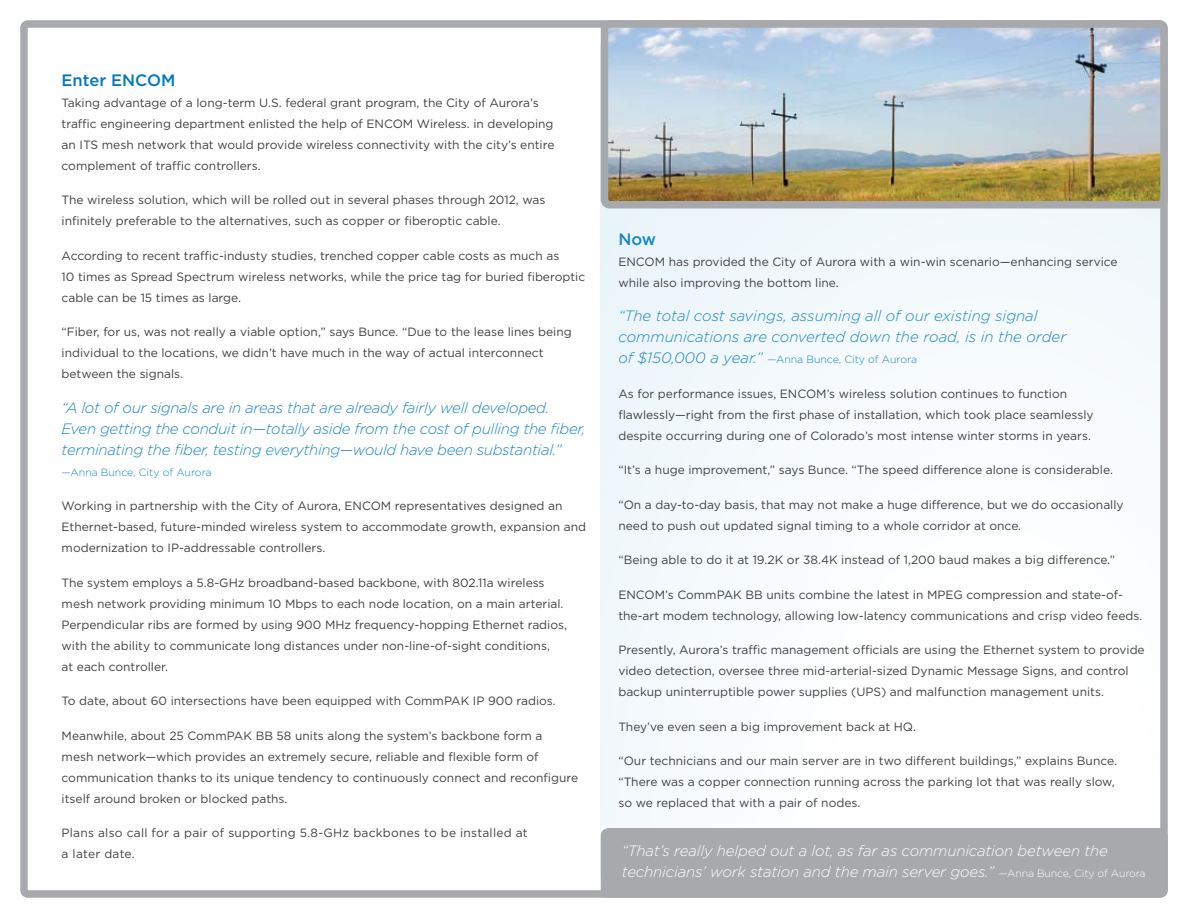
<style>
.page{position:relative;width:1188px;height:918px;background:#fff}
.page>*{position:absolute;margin:0;border:0;box-sizing:border-box;transform-origin:0 0}
.t1{font:500 16.5px "Gotham";color:#0079c1}
.t2{font:500 16.5px "Gotham";color:#1a86c7}
.t3{font:italic 300 15px/21px "Gotham";letter-spacing:-.02em;color:#1a86c7}
.t4{font:italic 300 15px/21px "Gotham";letter-spacing:-.01em;color:#fff}
.t5{font:italic 300 15px/21px "Gotham";color:#1a86c7}
.t6{font:12px/21px "Gotham";color:#414142}
.t7{font:12px/21px "Gotham";letter-spacing:.02em;color:#414142}
.t8{font:300 10.5px "Gotham";color:#1a86c7}
.s1{font-style:italic;font-size:15px}
.s2{font-style:normal;font-size:10.5px}
</style>
<div class="page">
<div style="left:601px;top:45px;width:567px;height:833px;background:#f7fbfd"></div>
<div style="left:20px;top:20px;width:1148px;height:878px;border:8px solid #a7a9ac;border-radius:4px"></div>
<img style="left:610px;top:29px;width:549px;height:170px">
<div style="left:601px;top:20px;width:567px;height:188px;border:8px solid #a7a9ac;border-radius:5px"></div>
<div style="left:601px;top:828px;width:567px;height:70px;background:#a7a9ac;border-radius:8px"></div>
<h1 class="t1" style="left:62px;top:69px;width:75px">Enter ENCOM</h1>
<p class="t6" style="left:62px;top:92px;width:494px">Taking advantage of a long-term U.S. federal grant program, the City of Aurora’s traffic engineering department enlisted the help of ENCOM Wireless. in developing an ITS mesh network that would provide wireless connectivity with the city’s entire complement of traffic controllers.</p>
<p class="t6" style="left:62px;top:189px;width:485px">The wireless solution, which will be rolled out in several phases through 2012, was infinitely preferable to the alternatives, such as copper or fiberoptic cable.</p>
<p class="t6" style="left:62px;top:245px;width:525px">According to recent traffic-industy studies, trenched copper cable costs as much as<br>10 times as Spread Spectrum wireless networks, while the price tag for buried fiberoptic cable can be 15 times as large.</p>
<p class="t6" style="left:62px;top:321px;width:512px">“Fiber, for us, was not really a viable option,” says Bunce. “Due to the lease lines being individual to the locations, we didn’t have much in the way of actual interconnect between the signals.</p>
<p class="t3" style="left:62px;top:397px;width:525px">“A lot of our signals are in areas that are already fairly well developed.<br>Even getting the conduit in—totally aside from the cost of pulling the fiber, terminating the fiber, testing everything—would have been substantial.”</p>
<p class="t8" style="left:62px;top:465px;width:152px">—Anna Bunce, City of Aurora</p>
<p class="t6" style="left:62px;top:495px;width:526px">Working in partnership with the City of Aurora, ENCOM representatives designed an<br>Ethernet-based, future-minded wireless system to accommodate growth, expansion and modernization to IP-addressable controllers.</p>
<p class="t6" style="left:62px;top:572px;width:507px">The system employs a 5.8-GHz broadband-based backbone, with 802.11a wireless mesh network providing minimum 10 Mbps to each node location, on a main arterial.<br>Perpendicular ribs are formed by using 900 MHz frequency-hopping Ethernet radios, with the ability to communicate long distances under non-line-of-sight conditions,<br>at each controller.</p>
<p class="t6" style="left:62px;top:690px;width:496px">To date, about 60 intersections have been equipped with CommPAK IP 900 radios.</p>
<p class="t6" style="left:62px;top:725px;width:518px">Meanwhile, about 25 CommPAK BB 58 units along the system’s backbone form a<br>mesh network—which provides an extremely secure, reliable and flexible form of communication thanks to its unique tendency to continuously connect and reconfigure itself around broken or blocked paths.</p>
<p class="t7" style="left:62px;top:822px;width:468px">Plans also call for a pair of supporting 5.8-GHz backbones to be installed at a later date.</p>
<h1 class="t2" style="left:618px;top:228px;width:39px">Now</h1>
<p class="t6" style="left:618px;top:251px;width:501px">ENCOM has provided the City of Aurora with a win-win scenario—enhancing service while also improving the bottom line.</p>
<p class="t5" style="left:618px;top:305px;width:449px">“The total cost savings, assuming all of our existing signal communications are converted down the road, is in the order</p>
<p class="t8" style="left:618px;top:353px;width:300px"><span class="s1">of $150,000 a year.”</span> —Anna Bunce, City of Aurora</p>
<p class="t6" style="left:618px;top:383px;width:477px">As for performance issues, ENCOM’s wireless solution continues to function flawlessly—right from the first phase of installation, which took place seamlessly despite occurring during one of Colorado’s most intense winter storms in years.</p>
<p class="t6" style="left:618px;top:459px;width:496px">“It’s a huge improvement,” says Bunce. “The speed difference alone is considerable.</p>
<p class="t6" style="left:618px;top:494px;width:507px">“On a day-to-day basis, that may not make a huge difference, but we do occasionally need to push out updated signal timing to a whole corridor at once.</p>
<p class="t6" style="left:618px;top:549px;width:498px">“Being able to do it at 19.2K or 38.4K instead of 1,200 baud makes a big difference.”</p>
<p class="t6" style="left:618px;top:584px;width:525px">ENCOM’s CommPAK BB units combine the latest in MPEG compression and state-of&shy;the-art modem technology, allowing low-latency communications and crisp video feeds.</p>
<p class="t6" style="left:618px;top:639px;width:528px">Presently, Aurora’s traffic management officials are using the Ethernet system to provide video detection, oversee three mid-arterial-sized Dynamic Message Signs, and control backup uninterruptible power supplies (UPS) and malfunction management units.</p>
<p class="t6" style="left:618px;top:716px;width:299px">They’ve even seen a big improvement back at HQ.</p>
<p class="t6" style="left:618px;top:750px;width:500px">“Our technicians and our main server are in two different buildings,” explains Bunce. “There was a copper connection running across the parking lot that was really slow, so we replaced that with a pair of nodes.</p>
<p class="t4" style="left:622px;top:839px;width:525px">“That’s really helped out a lot, as far as communication between the technicians’ work station and the main server goes.” <span class="s2">—Anna Bunce, City of Aurora</span></p>
</div>
